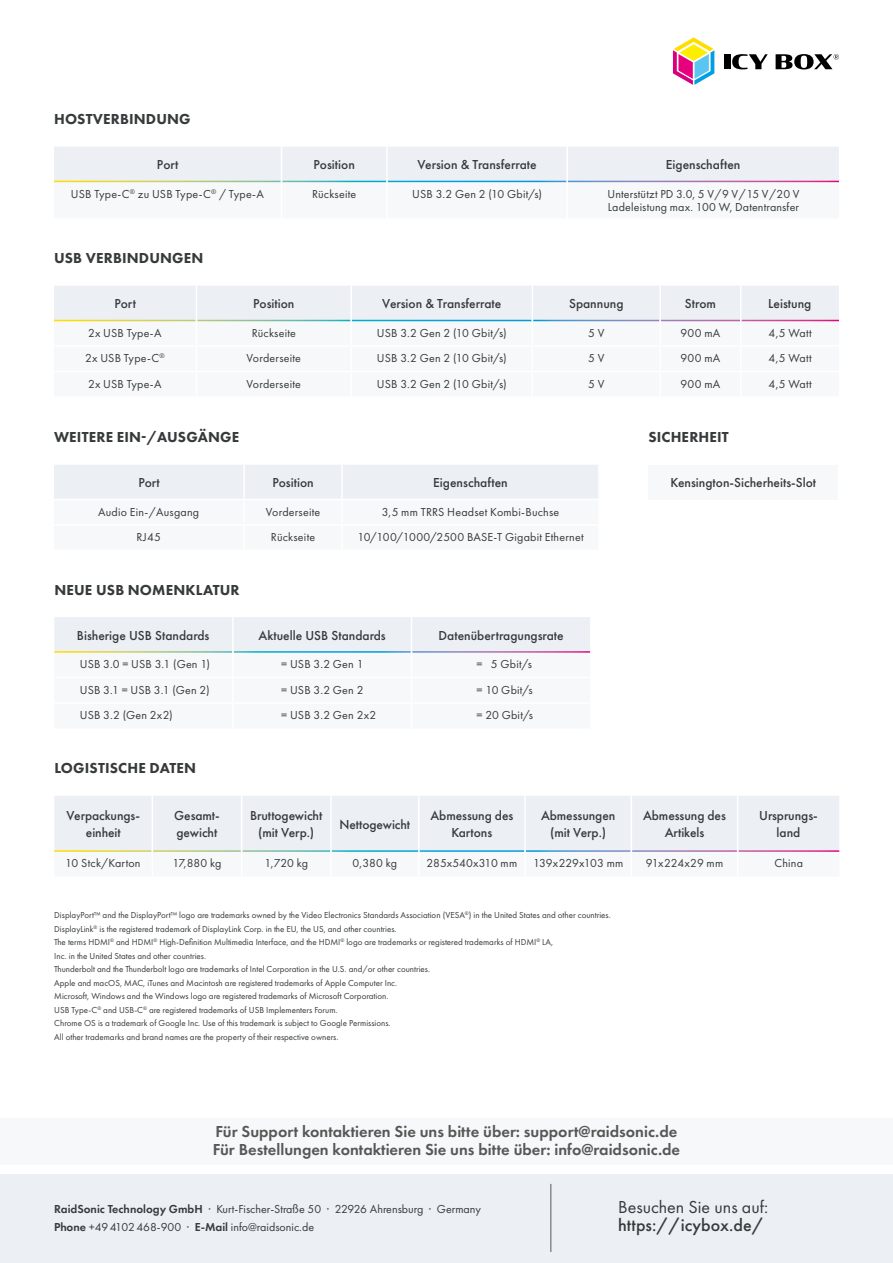
<style>
.page{position:relative;width:893px;height:1263px;background:#fff}
.page>*{position:absolute;margin:0;border:0;box-sizing:border-box;transform-origin:0 0}
.t1{font:500 18px "Futura PT";color:#373a3b}
.t2{font:18px "Futura PT";color:#373a3b}
.t3{font:600 16.5px/18px "Futura PT";color:#575756}
.t4{font:800 15px "Futura PT";letter-spacing:.01em;color:#373a3b}
.t5{font:500 13.5px/16.2px "Futura PT";color:#373a3b;text-align:center}
.t6{font:12px/18px "Futura PT";letter-spacing:.015em;color:#373a3b}
.t7{font:9px/13.5px "Futura PT";color:#373a3b}
.s1{font-weight:600}
</style>
<div class="page">
<div style="left:724px;top:54px;width:6px;height:15px;background:#000"></div>
<svg style="left:732px;top:54px;width:36px;height:15px"></svg>
<svg style="left:776px;top:54px;width:63px;height:15px"></svg>
<svg style="left:673px;top:37px;width:41px;height:48px"></svg>
<div style="left:0;top:1174px;width:893px;height:89px;background:#ecf0f5"></div>
<hr style="left:551px;top:1184px;width:1px;height:68px;background:#575756">
<div style="left:0;top:1118px;width:893px;height:47px;background:#f6f8f9"></div>
<div style="left:54px;top:465px;width:544px;height:34px;background:#ecf0f5"></div>
<hr style="left:243px;top:465px;width:2px;height:34px;background:#fff">
<hr style="left:341px;top:465px;width:2px;height:34px;background:#fff">
<div style="left:648px;top:465px;width:190px;height:34px;background:#f6f8f9"></div>
<svg style="left:54px;top:286px;width:785px;height:36px"></svg>
<div style="left:54px;top:796px;width:785px;height:56px;background:#ecf0f5"></div>
<div style="left:54px;top:617px;width:536px;height:36px;background:#ecf0f5"></div>
<div style="left:54px;top:147px;width:785px;height:36px;background:#ecf0f5"></div>
<hr style="left:54px;top:181px;width:227px;height:1px;background:#fff">
<hr style="left:282px;top:181px;width:104px;height:1px;background:#fff">
<hr style="left:388px;top:181px;width:178px;height:1px;background:#fff">
<hr style="left:568px;top:181px;width:271px;height:1px;background:#fff">
<hr style="left:281px;top:147px;width:1px;height:34px;background:#fff">
<hr style="left:386px;top:147px;width:2px;height:34px;background:#fff">
<hr style="left:566px;top:147px;width:2px;height:34px;background:#fff">
<hr style="left:281px;top:181px;width:1px;height:37px;background:#fff">
<hr style="left:386px;top:181px;width:2px;height:37px;background:#fff">
<hr style="left:566px;top:181px;width:2px;height:37px;background:#fff">
<h3 class="t4" style="left:54px;top:109px;width:138px">HOSTVERBINDUNG</h3>
<h3 class="t5" style="left:157px;top:157px;width:23px">Port</h3>
<h3 class="t5" style="left:314px;top:157px;width:43px">Position</h3>
<h3 class="t5" style="left:418px;top:157px;width:121px">Version &amp; Transferrate</h3>
<h3 class="t5" style="left:666px;top:157px;width:76px">Eigenschaften</h3>
<h3 class="t6" style="left:71px;top:185px;width:194px">USB Type-C<sup>®</sup> zu USB Type-C<sup>®</sup> / Type-A</h3>
<h3 class="t6" style="left:312px;top:185px;width:46px">Rückseite</h3>
<h3 class="t6" style="left:412px;top:185px;width:131px">USB 3.2 Gen 2 (10 Gbit/s)</h3>
<h3 class="t6" style="left:607px;top:187px;width:193px;line-height:13.5px">Unterstützt PD 3.0, 5 V/9 V/15 V/20 V<br>Ladeleistung max. 100 W, Datentransfer</h3>
<h3 class="t4" style="left:54px;top:249px;width:151px">USB VERBINDUNGEN</h3>
<h3 class="t5" style="left:114px;top:296px;width:23px">Port</h3>
<h3 class="t5" style="left:253px;top:296px;width:43px">Position</h3>
<h3 class="t5" style="left:382px;top:296px;width:121px">Version &amp; Transferrate</h3>
<h3 class="t5" style="left:569px;top:296px;width:56px">Spannung</h3>
<h3 class="t5" style="left:685px;top:296px;width:33px">Strom</h3>
<h3 class="t5" style="left:768px;top:296px;width:45px">Leistung</h3>
<h3 class="t6" style="left:88px;top:324px;width:75px">2x USB Type-A</h3>
<h3 class="t6" style="left:252px;top:324px;width:46px">Rückseite</h3>
<h3 class="t6" style="left:377px;top:324px;width:131px">USB 3.2 Gen 2 (10 Gbit/s)</h3>
<h3 class="t6" style="left:588px;top:324px;width:18px">5 V</h3>
<h3 class="t6" style="left:681px;top:324px;width:41px">900 mA</h3>
<h3 class="t6" style="left:769px;top:324px;width:45px">4,5 Watt</h3>
<h3 class="t6" style="left:85px;top:349px;width:81px">2x USB Type-C<sup>®</sup></h3>
<h3 class="t6" style="left:247px;top:349px;width:56px">Vorderseite</h3>
<h3 class="t6" style="left:377px;top:349px;width:131px">USB 3.2 Gen 2 (10 Gbit/s)</h3>
<h3 class="t6" style="left:588px;top:349px;width:18px">5 V</h3>
<h3 class="t6" style="left:681px;top:349px;width:41px">900 mA</h3>
<h3 class="t6" style="left:769px;top:349px;width:45px">4,5 Watt</h3>
<h3 class="t6" style="left:88px;top:375px;width:75px">2x USB Type-A</h3>
<h3 class="t6" style="left:247px;top:375px;width:56px">Vorderseite</h3>
<h3 class="t6" style="left:377px;top:375px;width:131px">USB 3.2 Gen 2 (10 Gbit/s)</h3>
<h3 class="t6" style="left:588px;top:375px;width:18px">5 V</h3>
<h3 class="t6" style="left:681px;top:375px;width:41px">900 mA</h3>
<h3 class="t6" style="left:769px;top:375px;width:45px">4,5 Watt</h3>
<h3 class="t4" style="left:54px;top:428px;width:187px">WEITERE EIN-/AUSGÄNGE</h3>
<h3 class="t4" style="left:648px;top:428px;width:82px">SICHERHEIT</h3>
<h3 class="t5" style="left:138px;top:475px;width:23px">Port</h3>
<h3 class="t5" style="left:272px;top:475px;width:43px">Position</h3>
<h3 class="t5" style="left:433px;top:475px;width:76px">Eigenschaften</h3>
<h3 class="t6" style="left:98px;top:503px;width:103px">Audio Ein-/Ausgang</h3>
<h3 class="t6" style="left:266px;top:503px;width:56px">Vorderseite</h3>
<h3 class="t6" style="left:382px;top:503px;width:179px">3,5 mm TRRS Headset Kombi-Buchse</h3>
<h3 class="t6" style="left:136px;top:528px;width:26px">RJ45</h3>
<h3 class="t6" style="left:271px;top:528px;width:46px">Rückseite</h3>
<h3 class="t6" style="left:357px;top:528px;width:228px">10/100/1000/2500 BASE-T Gigabit Ethernet</h3>
<h3 class="t5" style="left:670px;top:475px;width:147px">Kensington-Sicherheits-Slot</h3>
<h3 class="t4" style="left:54px;top:580px;width:187px">NEUE USB NOMENKLATUR</h3>
<h3 class="t5" style="left:77px;top:627px;width:134px">Bisherige USB Standards</h3>
<h3 class="t5" style="left:259px;top:627px;width:129px">Aktuelle USB Standards</h3>
<h3 class="t5" style="left:439px;top:627px;width:127px">Datenübertragungsrate</h3>
<h3 class="t6" style="left:80px;top:655px;width:132px">USB 3.0 = USB 3.1 (Gen 1)</h3>
<h3 class="t6" style="left:281px;top:655px;width:84px">= USB 3.2 Gen 1</h3>
<h3 class="t6" style="left:477px;top:655px;width:57px">= 5 Gbit/s</h3>
<h3 class="t6" style="left:80px;top:680px;width:131px">USB 3.1 = USB 3.1 (Gen 2)</h3>
<h3 class="t6" style="left:281px;top:680px;width:84px">= USB 3.2 Gen 2</h3>
<h3 class="t6" style="left:477px;top:680px;width:58px">= 10 Gbit/s</h3>
<h3 class="t6" style="left:80px;top:706px;width:95px">USB 3.2 (Gen 2x2)</h3>
<h3 class="t6" style="left:281px;top:706px;width:97px">= USB 3.2 Gen 2x2</h3>
<h3 class="t6" style="left:477px;top:706px;width:58px">= 20 Gbit/s</h3>
<h3 class="t4" style="left:54px;top:759px;width:143px">LOGISTISCHE DATEN</h3>
<h3 class="t5" style="left:67px;top:808px;width:75px">Verpackungs&shy;einheit</h3>
<h3 class="t5" style="left:174px;top:808px;width:47px;text-align:left">Gesamt&shy;gewicht</h3>
<h3 class="t5" style="left:250px;top:808px;width:74px">Bruttogewicht (mit Verp.)</h3>
<h3 class="t5" style="left:339px;top:816px;width:72px">Nettogewicht</h3>
<h3 class="t5" style="left:430px;top:808px;width:84px">Abmessung des<br>Kartons</h3>
<h3 class="t5" style="left:541px;top:808px;width:76px">Abmessungen (mit Verp.)</h3>
<h3 class="t5" style="left:643px;top:808px;width:84px">Abmessung des<br>Artikels</h3>
<h3 class="t5" style="left:759px;top:808px;width:60px">Ursprungs&shy;land</h3>
<h3 class="t6" style="left:65px;top:854px;width:77px">10 Stck/Karton</h3>
<h3 class="t6" style="left:172px;top:854px;width:50px">17,880 kg</h3>
<h3 class="t6" style="left:264px;top:854px;width:45px">1,720 kg</h3>
<h3 class="t6" style="left:353px;top:854px;width:46px">0,380 kg</h3>
<h3 class="t6" style="left:427px;top:854px;width:92px">285x540x310 mm</h3>
<h3 class="t6" style="left:533px;top:854px;width:92px">139x229x103 mm</h3>
<h3 class="t6" style="left:646px;top:854px;width:79px">91x224x29 mm</h3>
<h3 class="t6" style="left:775px;top:854px;width:30px">China</h3>
<p class="t7" style="left:54px;top:908px;width:558px">DisplayPort™ and the DisplayPort™ logo are trademarks owned by the Video Electronics Standards Association (VESA<sup>®</sup>) in the United States and other countries.<br>DisplayLink<sup>®</sup> is the registered trademark of DisplayLink Corp. in the EU, the US, and other countries.<br>The terms HDMI<sup>®</sup> and HDMI<sup>®</sup> High-Definition Multimedia Interface, and the HDMI<sup>®</sup> logo are trademarks or registered trademarks of HDMI<sup>®</sup> LA,<br>Inc. in the United States and other countries.<br>Thunderbolt and the Thunderbolt logo are trademarks of Intel Corporation in the U.S. and/or other countries.<br>Apple and macOS, MAC, iTunes and Macintosh are registered trademarks of Apple Computer Inc.<br>Microsoft, Windows and the Windows logo are registered trademarks of Microsoft Corporation.<br>USB Type-C<sup>®</sup> and USB-C<sup>®</sup> are registered trademarks of USB Implementers Forum.<br>Chrome OS is a trademark of Google Inc. Use of this trademark is subject to Google Permissions.<br>All other trademarks and brand names are the property of their respective owners.</p>
<h2 class="t3" style="left:213px;top:1123px;width:469px">Für Support kontaktieren Sie uns bitte über: support@raidsonic.de<br>Für Bestellungen kontaktieren Sie uns bitte über: info@raidsonic.de</h2>
<h3 class="t6" style="left:54px;top:1200px;width:429px"><span class="s1">RaidSonic Technology GmbH</span> · Kurt-Fischer-Straße 50 · 22926 Ahrensburg · Germany<br><span class="s1">Phone</span> +494102468-900 · <span class="s1">E-Mail</span> info@raidsonic.de</h3>
<h1 class="t2" style="left:618px;top:1196px;width:151px">Besuchen Sie uns auf:</h1>
<h1 class="t1" style="left:618px;top:1214px;width:147px">https://icybox.de/</h1>
</div>
